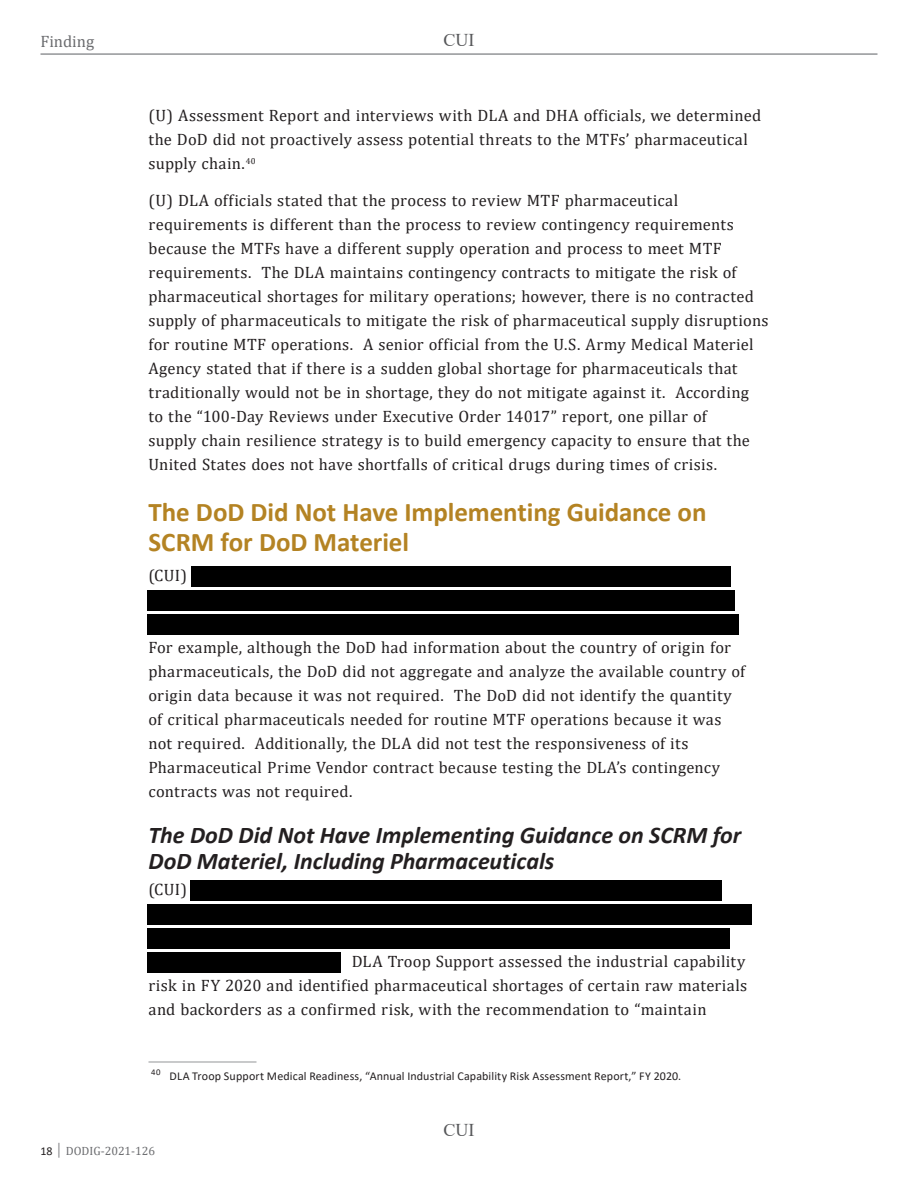
<style>
.page{position:relative;width:918px;height:1188px;background:#fff}
.page>*{position:absolute;margin:0;border:0;box-sizing:border-box;transform-origin:0 0}
.Heading_2{font:700 27px/30px "Calibri";letter-spacing:-.005em;color:#b48323}
.Heading_3{font:italic 700 24px/25.5px "Calibri";color:#231f20}
.t1{font:18px "Times New Roman";color:#57585a}
.Body{font:16.5px/24px "Cambria";letter-spacing:.015em;color:#231f20}
.t2{font:16.5px "Cambria";color:#6c6d70}
.Footnote{font:12px "Calibri";letter-spacing:.01em;color:#231f20}
.t3{font:12px "Cambria";color:#6c6d70}
.s1{font-family:"Calibri";color:#231f20}
</style>
<div class="page">
<hr style="left:40px;top:53px;width:838px;height:2px;background:#939598">
<hr style="left:148px;top:1062px;width:108px;height:1px;background:#939598">
<div style="left:191px;top:566px;width:540px;height:21px;background:#000"></div>
<div style="left:147px;top:590px;width:587px;height:21px;background:#000"></div>
<div style="left:147px;top:614px;width:591px;height:21px;background:#000"></div>
<div style="left:191px;top:880px;width:531px;height:21px;background:#000"></div>
<div style="left:147px;top:904px;width:604px;height:21px;background:#000"></div>
<div style="left:147px;top:928px;width:583px;height:21px;background:#000"></div>
<div style="left:147px;top:952px;width:193px;height:21px;background:#000"></div>
<p class="t2" style="left:40px;top:31px;width:55px">Finding</p>
<p class="t1" style="left:444px;top:28px;width:32px">CUI</p>
<p class="Body" style="left:148px;top:103px;width:614px">(U) Assessment Report and interviews with DLA and DHA officials, we determined the DoD did not proactively assess potential threats to the MTFs’ pharmaceutical supply chain.<sup>40</sup></p>
<p class="Body" style="left:148px;top:189px;width:622px">(U) DLA officials stated that the process to review MTF pharmaceutical requirements is different than the process to review contingency requirements because the MTFs have a different supply operation and process to meet MTF requirements. The DLA maintains contingency contracts to mitigate the risk of pharmaceutical shortages for military operations; however, there is no contracted supply of pharmaceuticals to mitigate the risk of pharmaceutical supply disruptions for routine MTF operations. A senior official from the U.S. Army Medical Materiel Agency stated that if there is a sudden global shortage for pharmaceuticals that traditionally would not be in shortage, they do not mitigate against it. According<br>to the “100-Day Reviews under Executive Order 14017” report, one pillar of<br>supply chain resilience strategy is to build emergency capacity to ensure that the United States does not have shortfalls of critical drugs during times of crisis.</p>
<p class="Heading_2" style="left:148px;top:496px;width:560px">The DoD Did Not Have Implementing Guidance on<br>SCRM for DoD Materiel</p>
<p class="Body" style="left:148px;top:564px;width:40px">(CUI)</p>
<p class="Body" style="left:148px;top:636px;width:598px">For example, although the DoD had information about the country of origin for pharmaceuticals, the DoD did not aggregate and analyze the available country of origin data because it was not required. The DoD did not identify the quantity of critical pharmaceuticals needed for routine MTF operations because it was not required. Additionally, the DLA did not test the responsiveness of its Pharmaceutical Prime Vendor contract because testing the DLA’s contingency contracts was not required.</p>
<p class="Heading_3" style="left:148px;top:822px;width:594px">The DoD Did Not Have Implementing Guidance on SCRM for<br>DoD Materiel, Including Pharmaceuticals</p>
<p class="Body" style="left:148px;top:878px;width:40px">(CUI)</p>
<p class="Body" style="left:148px;top:950px;width:600px;text-align:justify;text-indent:203px">DLA Troop Support assessed the industrial capability risk in FY 2020 and identified pharmaceutical shortages of certain raw materials and backorders as a confirmed risk, with the recommendation to “maintain</p>
<p class="Footnote" style="left:151px;top:1068px;width:532px"><sup>40</sup> DLA Troop Support Medical Readiness, “Annual Industrial Capability Risk Assessment Report,” FY 2020.</p>
<p class="t1" style="left:444px;top:1117px;width:32px">CUI</p>
<p class="t3" style="left:40px;top:1143px;width:116px"><span class="s1">18</span> │ DODIG-2021-126</p>
</div>
